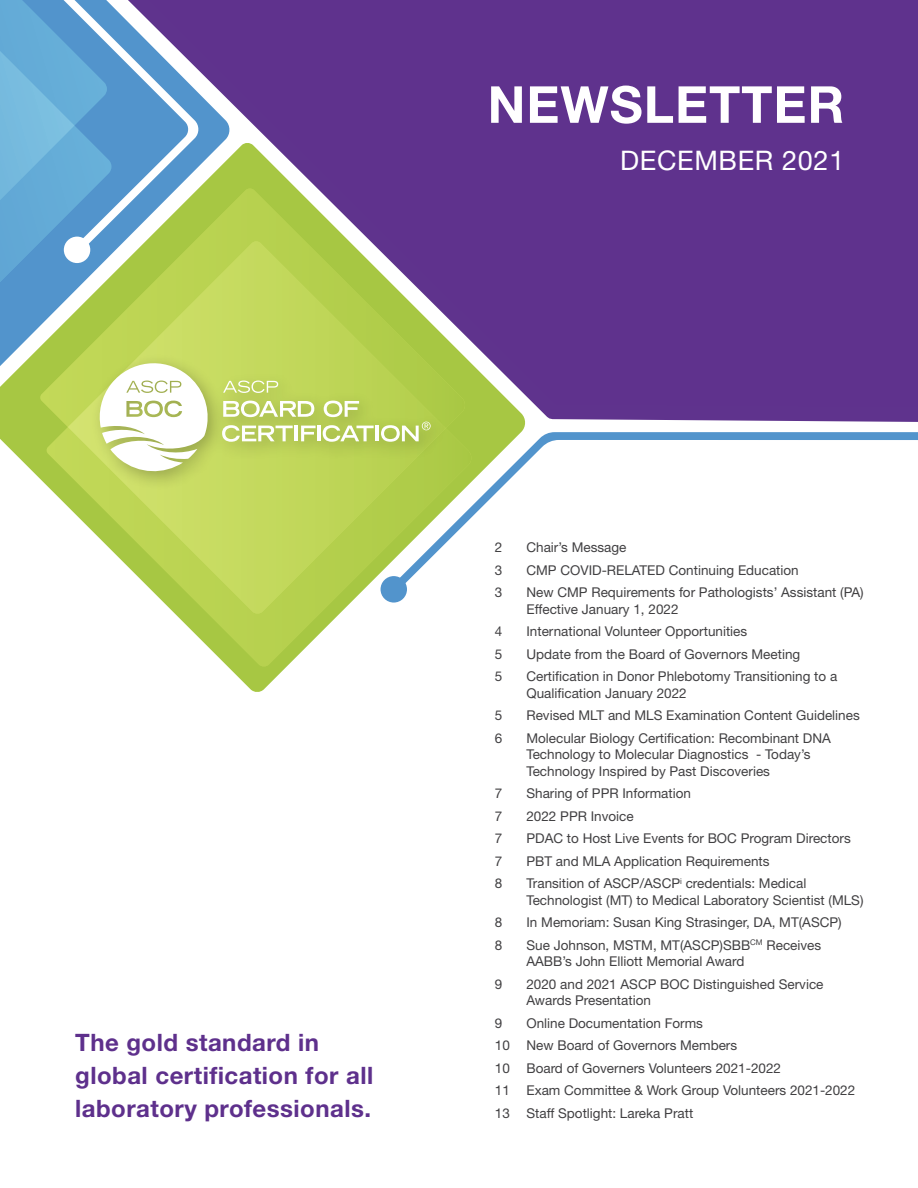
<style>
.page{position:relative;width:918px;height:1188px;background:#fff}
.page>*{position:absolute;margin:0;border:0;box-sizing:border-box;transform-origin:0 0}
.t1{font:700 51px "Helvetica Neue LT Std";letter-spacing:.02em;color:#fff}
.t2{font:27px "Helvetica Neue LT Std";letter-spacing:.025em;color:#fff}
.t3{font:700 24px/33px "Helvetica Neue LT Std";letter-spacing:.02em;color:#5e308c}
.t4{font:13.5px/16.5px "Helvetica Neue LT Std";color:#414042}
</style>
<div class="page">
<div style="left:231px;top:0;width:687px;height:422px;background:#5f328d"></div>
<svg style="left:36px;top:142px;width:490px;height:550px"></svg>
<svg style="left:47px;top:241px;width:424px;height:426px"></svg>
<svg style="left:40px;top:188px;width:425px;height:426px"></svg>
<svg style="left:391px;top:432px;width:527px;height:160px"></svg>
<div style="left:381px;top:576px;width:26px;height:27px;background:#5294cc;border-radius:50%"></div>
<svg style="left:210px;top:0;width:21px;height:353px;background:#a3a982"></svg>
<div style="left:89px;top:353px;width:360px;height:138px;background:#000;opacity:.25"></div>
<svg style="left:0;top:0;width:210px;height:475px"></svg>
<svg style="left:223px;top:381px;width:55px;height:12px"></svg>
<svg style="left:223px;top:401px;width:91px;height:16px"></svg>
<svg style="left:324px;top:401px;width:35px;height:16px"></svg>
<svg style="left:222px;top:425px;width:71px;height:17px"></svg>
<hr style="left:295px;top:426px;width:3px;height:15px;background:#fff">
<svg style="left:301px;top:426px;width:15px;height:15px"></svg>
<hr style="left:318px;top:426px;width:3px;height:15px;background:#fff">
<svg style="left:323px;top:425px;width:51px;height:17px"></svg>
<hr style="left:376px;top:426px;width:3px;height:15px;background:#fff">
<svg style="left:381px;top:422px;width:50px;height:20px"></svg>
<h1 class="t1" style="left:488px;top:73px;width:358px">NEWSLETTER</h1>
<h2 class="t2" style="left:620px;top:145px;width:226px">DECEMBER 2021</h2>
<h3 class="t3" style="left:75px;top:1026px;width:300px">The gold standard in global certification for all laboratory professionals.</h3>
<p class="t4" style="left:495px;top:539px;width:9px">2</p>
<p class="t4" style="left:526px;top:539px;width:102px">Chair’s Message</p>
<p class="t4" style="left:495px;top:561px;width:9px">3</p>
<p class="t4" style="left:526px;top:561px;width:274px">CMP COVID-RELATED Continuing Education</p>
<p class="t4" style="left:495px;top:584px;width:9px">3</p>
<p class="t4" style="left:526px;top:584px;width:339px">New CMP Requirements for Pathologists’ Assistant (PA)<br>Effective January 1, 2022</p>
<p class="t4" style="left:495px;top:623px;width:9px">4</p>
<p class="t4" style="left:526px;top:623px;width:222px">International Volunteer Opportunities</p>
<p class="t4" style="left:495px;top:645px;width:9px">5</p>
<p class="t4" style="left:526px;top:645px;width:275px">Update from the Board of Governors Meeting</p>
<p class="t4" style="left:495px;top:668px;width:9px">5</p>
<p class="t4" style="left:526px;top:668px;width:312px">Certification in Donor Phlebotomy Transitioning to a<br>Qualification January 2022</p>
<p class="t4" style="left:495px;top:707px;width:9px">5</p>
<p class="t4" style="left:526px;top:707px;width:335px">Revised MLT and MLS Examination Content Guidelines</p>
<p class="t4" style="left:495px;top:730px;width:9px">6</p>
<p class="t4" style="left:526px;top:730px;width:306px">Molecular Biology Certification: Recombinant DNA<br>Technology to Molecular Diagnostics - Today’s<br>Technology Inspired by Past Discoveries</p>
<p class="t4" style="left:495px;top:785px;width:9px">7</p>
<p class="t4" style="left:526px;top:785px;width:166px">Sharing of PPR Information</p>
<p class="t4" style="left:495px;top:808px;width:9px">7</p>
<p class="t4" style="left:526px;top:808px;width:109px">2022 PPR Invoice</p>
<p class="t4" style="left:495px;top:830px;width:9px">7</p>
<p class="t4" style="left:526px;top:830px;width:326px">PDAC to Host Live Events for BOC Program Directors</p>
<p class="t4" style="left:495px;top:853px;width:9px">7</p>
<p class="t4" style="left:526px;top:853px;width:245px">PBT and MLA Application Requirements</p>
<p class="t4" style="left:495px;top:875px;width:9px">8</p>
<p class="t4" style="left:526px;top:875px;width:339px">Transition of ASCP/ASCP<sup>i</sup> credentials: Medical<br>Technologist (MT) to Medical Laboratory Scientist (MLS)</p>
<p class="t4" style="left:495px;top:914px;width:9px">8</p>
<p class="t4" style="left:526px;top:914px;width:317px">In Memoriam: Susan King Strasinger, DA, MT(ASCP)</p>
<p class="t4" style="left:495px;top:936px;width:9px">8</p>
<p class="t4" style="left:526px;top:936px;width:296px">Sue Johnson, MSTM, MT(ASCP)SBB<sup>CM</sup> Receives<br>AABB’s John Elliott Memorial Award</p>
<p class="t4" style="left:495px;top:975px;width:9px">9</p>
<p class="t4" style="left:526px;top:975px;width:299px">2020 and 2021 ASCP BOC Distinguished Service<br>Awards Presentation</p>
<p class="t4" style="left:495px;top:1014px;width:9px">9</p>
<p class="t4" style="left:495px;top:1011px;width:362px;line-height:22.5px;text-indent:31px">Online Documentation Forms<br>10 New Board of Governors Members<br>10 Board of Governers Volunteers 2021-2022<br>11 Exam Committee &amp; Work Group Volunteers 2021-2022<br>13 Staff Spotlight: Lareka Pratt</p>
</div>
